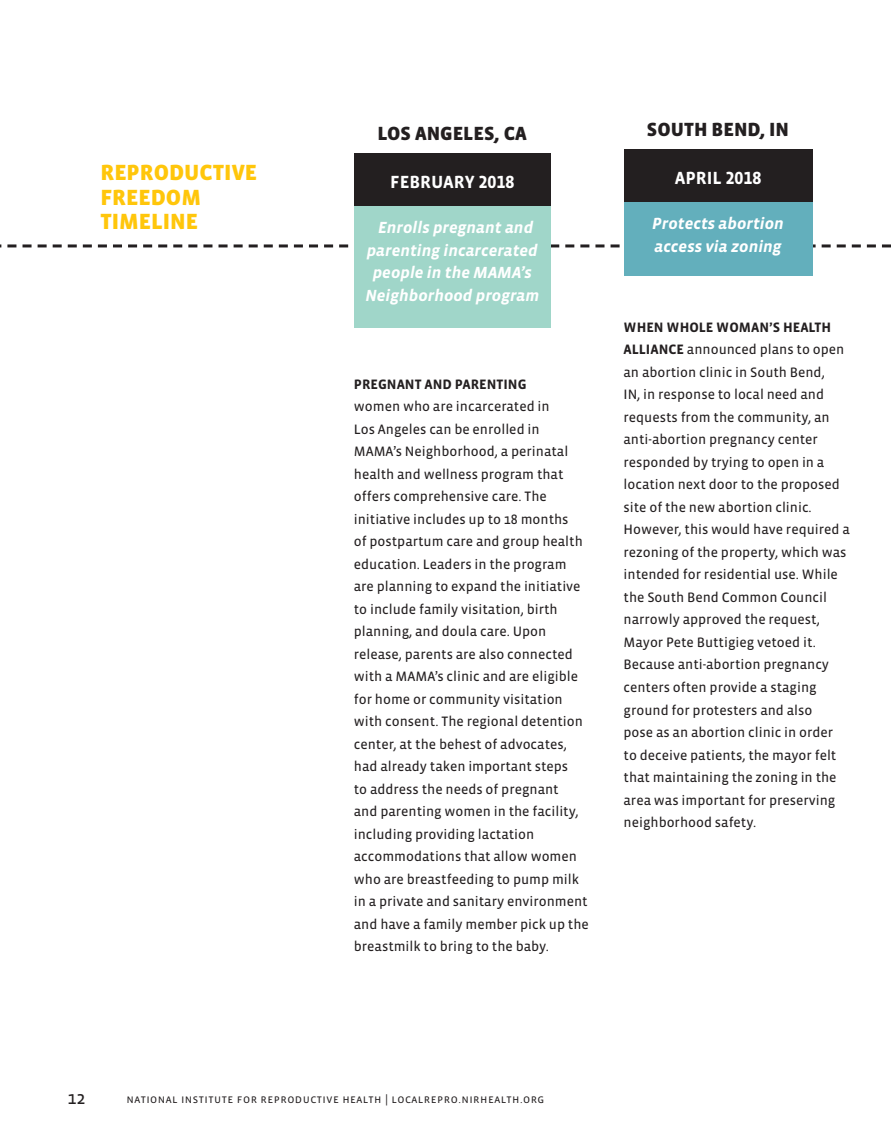
<style>
.page{position:relative;width:891px;height:1148px;background:#fff}
.page>*{position:absolute;margin:0;border:0;box-sizing:border-box;transform-origin:0 0}
.t1{font:900 22.5px/24px "Vista Sans OTCE";color:#ffc60b}
.t2{font:900 19.5px "Vista Sans OTCE";color:#231f20}
._1_Body_Text{font:700 18px "Vista Sans OTCE";color:#fff}
.t3{font:18px "Vista Sans OTCE";color:#231f20}
.t4{font:italic 700 16.5px/22.5px "Vista Sans OTCE";color:#fff}
.t5{font:13.95px/22.5px "Vista Sans OTCE";color:#231f20}
.t6{font:12px "Vista Sans OTCE";letter-spacing:.04em;color:#231f20}
.s1{font-weight:700}
</style>
<div class="page">
<svg style="left:0;top:244px;width:891px;height:3px"></svg>
<div style="left:624px;top:149px;width:189px;height:126px;background:#63afbc"></div>
<div style="left:624px;top:149px;width:189px;height:53px;background:#231f20"></div>
<div style="left:354px;top:153px;width:197px;height:174px;background:#a0d6c9"></div>
<div style="left:354px;top:153px;width:197px;height:53px;background:#231f20"></div>
<p class="t1" style="left:100px;top:161px;width:158px">REPRODUCTIVE<br>FREEDOM<br>TIMELINE</p>
<p class="t2" style="left:378px;top:123px;width:151px">LOS ANGELES, CA</p>
<p class="_1_Body_Text" style="left:390px;top:172px;width:126px">FEBRUARY 2018</p>
<p class="t4" style="left:365px;top:216px;width:175px;text-align:center">Enrolls pregnant and parenting incarcerated people in the MAMA’s<br>Neighborhood program</p>
<p class="t5" style="left:354px;top:372px;width:237px"><span class="s1">PREGNANT AND PARENTING<br></span>women who are incarcerated in<br>Los Angeles can be enrolled in MAMA’s Neighborhood, a perinatal health and wellness program that offers comprehensive care. The initiative includes up to 18 months<br>of postpartum care and group health education. Leaders in the program are planning to expand the initiative to include family visitation, birth planning, and doula care. Upon release, parents are also connected with a MAMA’s clinic and are eligible for home or community visitation with consent. The regional detention center, at the behest of advocates, had already taken important steps<br>to address the needs of pregnant<br>and parenting women in the facility, including providing lactation accommodations that allow women who are breastfeeding to pump milk in a private and sanitary environment and have a family member pick up the breastmilk to bring to the baby.</p>
<p class="t2" style="left:647px;top:118px;width:144px">SOUTH BEND, IN</p>
<p class="_1_Body_Text" style="left:675px;top:168px;width:88px">APRIL 2018</p>
<p class="t4" style="left:652px;top:212px;width:133px">Protects abortion access via zoning</p>
<p class="t5" style="left:624px;top:316px;width:228px"><span class="s1">WHEN WHOLE WOMAN’S HEALTH<br>ALLIANCE</span> announced plans to open an abortion clinic in South Bend,<br>IN, in response to local need and requests from the community, an anti-abortion pregnancy center responded by trying to open in a location next door to the proposed site of the new abortion clinic.<br>However, this would have required a rezoning of the property, which was intended for residential use. While the South Bend Common Council narrowly approved the request,<br>Mayor Pete Buttigieg vetoed it.<br>Because anti-abortion pregnancy centers often provide a staging ground for protesters and also<br>pose as an abortion clinic in order to deceive patients, the mayor felt that maintaining the zoning in the area was important for preserving neighborhood safety.</p>
<p class="t3" style="left:68px;top:1087px;width:19px">12</p>
<p class="t6" style="left:126px;top:1092px;width:420px">national institute for reproductive health | localrepro.nirhealth.org</p>
</div>
